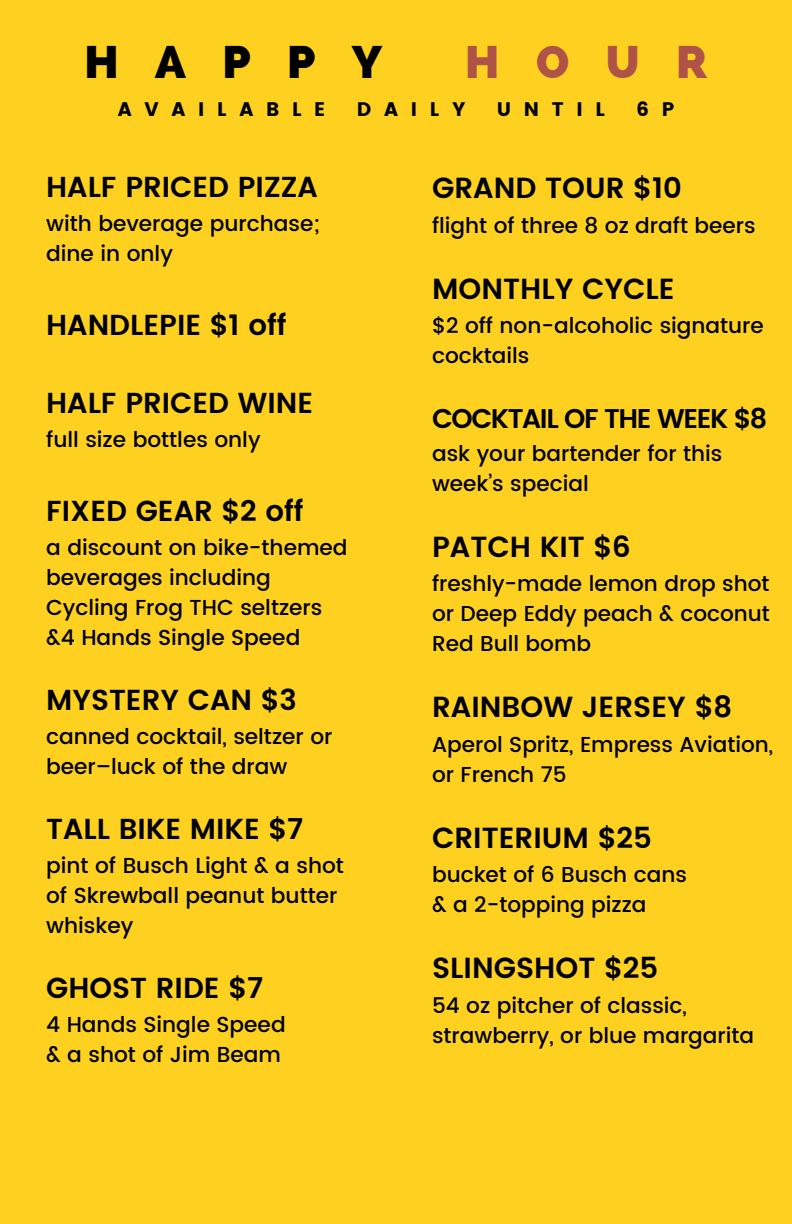
<style>
.page{position:relative;width:792px;height:1224px;background:#fed121}
.page>*{position:absolute;margin:0;border:0;box-sizing:border-box;transform-origin:0 0}
.t1{font:800 45.6px "Raleway";letter-spacing:.8em;color:#000}
.t2{font:800 45.6px "Raleway";color:#af5346}
.t3{font:600 29px "Poppins";color:#000}
.t4{font:600 27px "Poppins";letter-spacing:-.05em;color:#000}
.t5{font:500 21.6px/30px "Poppins";color:#000}
.t6{font:19.6px "Poppins";letter-spacing:.65em;color:#000}
</style>
<div class="page">
<h1 class="t1" style="left:84px;top:35px;width:299px">HAPPY</h1>
<h1 class="t2" style="left:465px;top:35px;width:244px">HOUR</h1>
<h3 class="t6" style="left:118px;top:97px;width:209px">AVAILABLE</h3>
<h3 class="t6" style="left:357px;top:97px;width:110px">DAILY</h3>
<h3 class="t6" style="left:497px;top:97px;width:110px">UNTIL</h3>
<h3 class="t6" style="left:636px;top:97px;width:39px">6 P</h3>
<p class="t3" style="left:46px;top:170px;width:273px">HALF PRICED PIZZA</p>
<p class="t5" style="left:46px;top:209px;width:275px">with beverage purchase; dine in only</p>
<h2 class="t3" style="left:46px;top:308px;width:242px">HANDLEPIE $1 off</h2>
<p class="t3" style="left:46px;top:386px;width:269px">HALF PRICED WINE</p>
<p class="t5" style="left:46px;top:425px;width:216px">full size bottles only</p>
<p class="t3" style="left:46px;top:494px;width:259px">FIXED GEAR $2 off</p>
<p class="t5" style="left:46px;top:533px;width:303px">a discount on bike-themed beverages including<br>Cycling Frog THC seltzers &amp;4 Hands Single Speed</p>
<p class="t3" style="left:46px;top:683px;width:252px">MYSTERY CAN $3</p>
<p class="t5" style="left:46px;top:722px;width:288px">canned cocktail, seltzer or beer–luck of the draw</p>
<p class="t3" style="left:46px;top:812px;width:259px">TALL BIKE MIKE $7</p>
<p class="t5" style="left:46px;top:851px;width:299px">pint of Busch Light &amp; a shot of Skrewball peanut butter whiskey</p>
<p class="t3" style="left:46px;top:971px;width:219px">GHOST RIDE $7</p>
<p class="t5" style="left:46px;top:1010px;width:241px">4 Hands Single Speed</p>
<p class="t5" style="left:46px;top:1040px;width:236px">&amp; a shot of Jim Beam</p>
<p class="t3" style="left:432px;top:171px;width:251px">GRAND TOUR $10</p>
<p class="t5" style="left:432px;top:210px;width:325px">flight of three 8 oz draft beers</p>
<p class="t3" style="left:432px;top:272px;width:244px">MONTHLY CYCLE</p>
<p class="t5" style="left:432px;top:311px;width:333px">$2 off non-alcoholic signature cocktails</p>
<p class="t4" style="left:432px;top:403px;width:337px">COCKTAIL OF THE WEEK $8</p>
<p class="t5" style="left:432px;top:438px;width:292px">ask your bartender for this week’s special</p>
<p class="t3" style="left:432px;top:530px;width:200px">PATCH KIT $6</p>
<p class="t5" style="left:432px;top:569px;width:339px;text-align:justify">freshly-made lemon drop shot or Deep Eddy peach &amp; coconut Red Bull bomb</p>
<p class="t3" style="left:432px;top:690px;width:302px">RAINBOW JERSEY $8</p>
<p class="t5" style="left:432px;top:729px;width:343px">Aperol Spritz, Empress Aviation, or French 75</p>
<p class="t3" style="left:432px;top:821px;width:221px">CRITERIUM $25</p>
<p class="t5" style="left:432px;top:860px;width:256px">bucket of 6 Busch cans</p>
<p class="t5" style="left:432px;top:890px;width:216px">&amp; a 2-topping pizza</p>
<p class="t3" style="left:432px;top:951px;width:228px">SLINGSHOT $25</p>
<p class="t5" style="left:432px;top:990px;width:324px">54 oz pitcher of classic, strawberry, or blue margarita</p>
</div>
